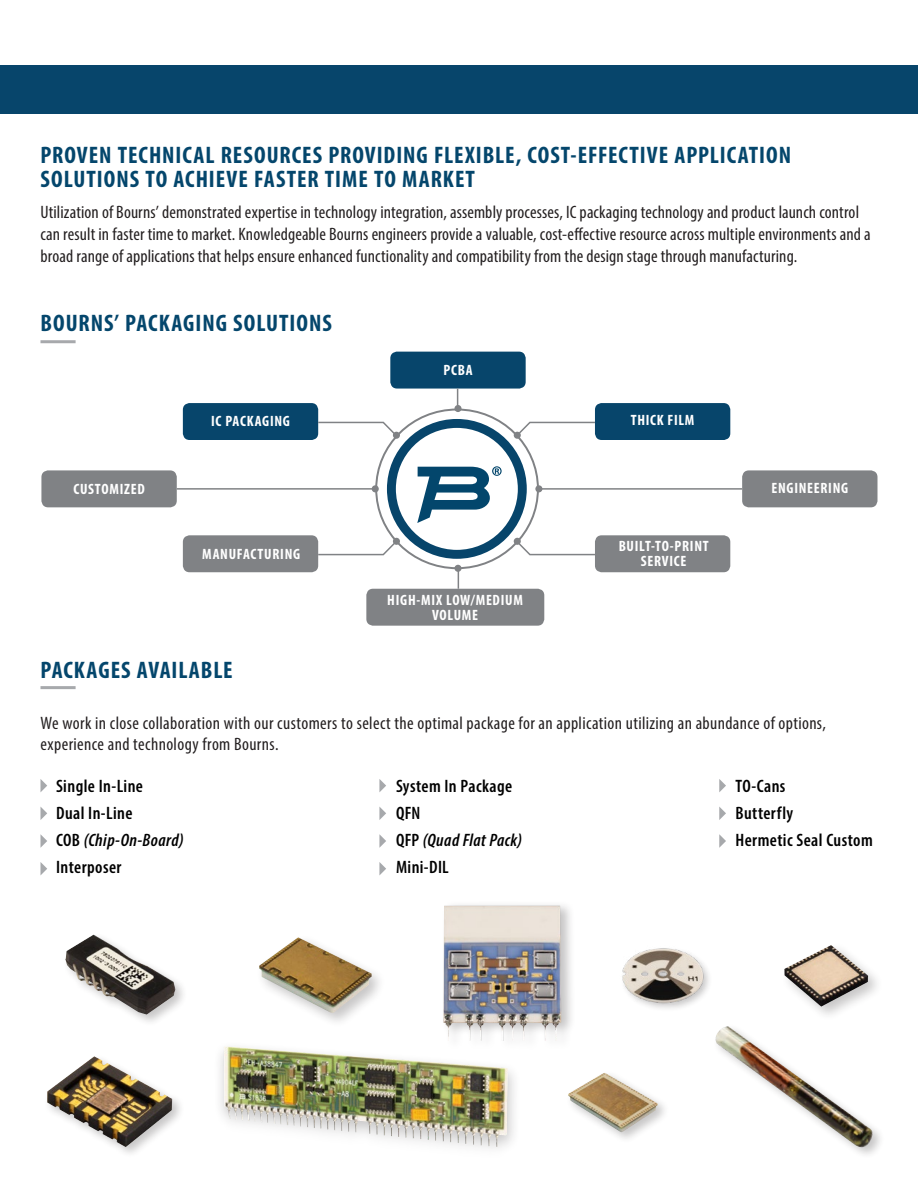
<style>
.page{position:relative;width:918px;height:1188px;background:#fff}
.page>*{position:absolute;margin:0;border:0;box-sizing:border-box;transform-origin:0 0}
.t1{font:700 condensed 24px/24px "Myriad Pro";letter-spacing:.04em;color:#04466c}
.t2{font:condensed 18px/21.6px "Myriad Pro";letter-spacing:.01em;color:#231f20}
.t3{font:600 condensed 18px/27px "Myriad Pro";letter-spacing:.025em;color:#000}
.t4{font:700 condensed 15px/15px "Myriad Pro";letter-spacing:.05em;color:#fff;text-align:center}
.s1{font-style:italic}
</style>
<div class="page">
<svg style="left:40px;top:779px;width:7px;height:13px"></svg>
<svg style="left:379px;top:779px;width:7px;height:13px"></svg>
<svg style="left:719px;top:779px;width:7px;height:13px"></svg>
<svg style="left:40px;top:807px;width:7px;height:13px"></svg>
<svg style="left:379px;top:807px;width:7px;height:13px"></svg>
<svg style="left:719px;top:807px;width:7px;height:13px"></svg>
<svg style="left:40px;top:834px;width:7px;height:14px"></svg>
<svg style="left:379px;top:834px;width:7px;height:14px"></svg>
<svg style="left:719px;top:834px;width:7px;height:14px"></svg>
<svg style="left:40px;top:862px;width:7px;height:13px"></svg>
<svg style="left:379px;top:862px;width:7px;height:13px"></svg>
<hr style="left:40px;top:340px;width:36px;height:3px;background:#a7a9ac">
<hr style="left:40px;top:686px;width:36px;height:3px;background:#a7a9ac">
<div style="left:0;top:65px;width:918px;height:49px;background:#07456b"></div>
<div style="left:183px;top:403px;width:135px;height:37px;background:#07456b;border-radius:7px"></div>
<div style="left:41px;top:470px;width:136px;height:37px;background:#808285;border-radius:7px"></div>
<div style="left:742px;top:470px;width:136px;height:37px;background:#808285;border-radius:7px"></div>
<div style="left:183px;top:535px;width:135px;height:37px;background:#808285;border-radius:7px"></div>
<div style="left:595px;top:535px;width:135px;height:37px;background:#808285;border-radius:7px"></div>
<div style="left:366px;top:589px;width:178px;height:37px;background:#808285;border-radius:7px"></div>
<div style="left:595px;top:403px;width:135px;height:37px;background:#07456b;border-radius:7px"></div>
<div style="left:390px;top:352px;width:136px;height:37px;background:#07456b;border-radius:7px"></div>
<div style="left:44px;top:1054px;width:141px;height:105px;background:#231f20;opacity:.25"></div>
<img style="left:47px;top:1056px;width:125px;height:91px">
<div style="left:63px;top:932px;width:125px;height:94px;background:#231f20;opacity:.25"></div>
<img style="left:65px;top:934px;width:111px;height:81px">
<div style="left:620px;top:947px;width:93px;height:65px;background:#231f20;opacity:.25"></div>
<img style="left:620px;top:947px;width:86px;height:58px">
<div style="left:780px;top:942px;width:104px;height:80px;background:#231f20;opacity:.25"></div>
<img style="left:784px;top:945px;width:84px;height:62px">
<div style="left:213px;top:1040px;width:308px;height:123px;background:#231f20;opacity:.25"></div>
<img style="left:224px;top:1047px;width:240px;height:96px">
<div style="left:441px;top:900px;width:135px;height:152px;background:#231f20;opacity:.26"></div>
<img style="left:443px;top:906px;width:118px;height:135px">
<img style="left:715px;top:1026px;width:158px;height:122px">
<div style="left:256px;top:934px;width:131px;height:94px;background:#231f20;opacity:.25"></div>
<img style="left:259px;top:937px;width:113px;height:76px">
<div style="left:566px;top:1070px;width:104px;height:75px;background:#231f20;opacity:.25"></div>
<img style="left:568px;top:1073px;width:90px;height:59px">
<hr style="left:539px;top:488px;width:203px;height:2px;background:#808285">
<hr style="left:177px;top:488px;width:198px;height:2px;background:#808285">
<svg style="left:317px;top:389px;width:279px;height:200px"></svg>
<h1 class="t1" style="left:40px;top:142px;width:752px">PROVEN TECHNICAL RESOURCES PROVIDING FLEXIBLE, COST-EFFECTIVE APPLICATION<br>SOLUTIONS TO ACHIEVE FASTER TIME TO MARKET</h1>
<p class="t2" style="left:40px;top:202px;width:832px">Utilization of Bourns’ demonstrated expertise in technology integration, assembly processes, IC packaging technology and product launch control can result in faster time to market. Knowledgeable Bourns engineers provide a valuable, cost-effective resource across multiple environments and a broad range of applications that helps ensure enhanced functionality and compatibility from the design stage through manufacturing.</p>
<h1 class="t1" style="left:40px;top:311px;width:293px">BOURNS’ PACKAGING SOLUTIONS</h1>
<p class="t4" style="left:73px;top:481px;width:73px">CUSTOMIZED</p>
<p class="t4" style="left:211px;top:413px;width:80px">IC PACKAGING</p>
<p class="t4" style="left:202px;top:546px;width:99px">MANUFACTURING</p>
<h1 class="t1" style="left:40px;top:657px;width:194px">PACKAGES AVAILABLE</h1>
<p class="t4" style="left:443px;top:362px;width:31px">PCBA</p>
<p class="t4" style="left:387px;top:592px;width:137px">HIGH-MIX LOW/MEDIUM<br>VOLUME</p>
<p class="t4" style="left:631px;top:413px;width:65px">THICK FILM</p>
<p class="t4" style="left:619px;top:539px;width:91px">BUILT-TO-PRINT<br>SERVICE</p>
<p class="t4" style="left:771px;top:481px;width:78px">ENGINEERING</p>
<p class="t2" style="left:40px;top:712px;width:787px">We work in close collaboration with our customers to select the optimal package for an application utilizing an abundance of options, experience and technology from Bourns.</p>
<p class="t3" style="left:56px;top:773px;width:129px">Single In-Line<br>Dual In-Line<br>COB <span class="s1">(Chip-On-Board)<br></span>Interposer</p>
<p class="t3" style="left:396px;top:773px;width:128px">System In Package<br>QFN<br>QFP <span class="s1">(Quad Flat Pack)<br></span>Mini-DIL</p>
<p class="t3" style="left:735px;top:773px;width:139px">TO-Cans<br>Butterfly<br>Hermetic Seal Custom</p>
</div>
